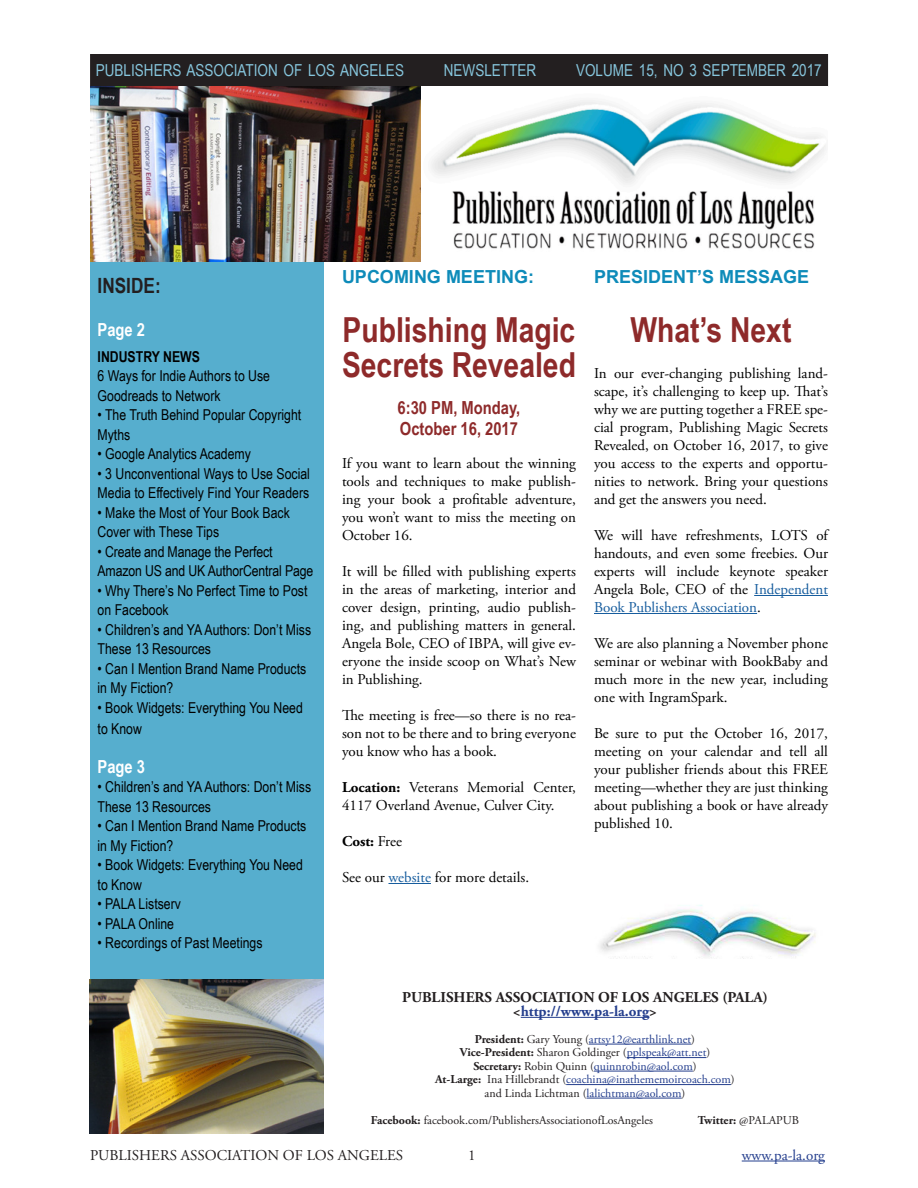
<style>
.page{position:relative;width:918px;height:1188px;background:#fff}
.page>*{position:absolute;margin:0;border:0;box-sizing:border-box;transform-origin:0 0}
.Text_Second_Header{font:700 34.5px/34.5px "Arial Narrow";color:#8e2a2a}
.Sidebar_Header{font:700 21px "Arial Narrow";color:#231f20}
.Text_Header{font:700 18px "Arial";color:#0e8bb9}
.Text_Third_Header{font:700 18px/21px "Arial Narrow";color:#8e2a2a}
.Sidebar_Subhead_1__P{font:700 18px "Arial Narrow";color:#fff}
.t1{font:16.5px "Arial Narrow";color:#86c5dc}
.Main_Text{font:15px/18px "Adobe Garamond Pro";color:#000;text-align:justify}
.Sidebar_Bullet_Item{font:15px/19.5px "Arial Narrow";color:#000}
.Masthead_Header{font:700 15px "Adobe Garamond Pro";color:#231f20}
.t2{font:15px "Adobe Garamond Pro";color:#231f20}
.Masthead_Header-2{font:700 15px "Adobe Garamond Pro";color:#253f8e}
.t3{font:15px "Adobe Garamond Pro";color:#253f8e}
.Sidebar_Subhead_2{font:700 15px "Arial Narrow";color:#000}
.Main_Text-2{font:700 15px "Adobe Garamond Pro";color:#000}
.Masthead{font:12px/13.5px "Adobe Garamond Pro";color:#253f8e;text-align:center}
.Masthead-2{font:12px "Adobe Garamond Pro";color:#231f20}
.Masthead-3{font:700 12px "Adobe Garamond Pro";color:#231f20}
.s1{font-weight:700}
.s2{font-weight:400}
.s3{color:#175d9e}
.s4{color:#231f20}
.s5{font-weight:700;color:#231f20}
.s6{color:#253f8e}
</style>
<div class="page">
<div style="left:91px;top:55px;width:736px;height:31px;background:#231f20"></div>
<div style="left:90px;top:54px;width:738px;height:33px;border:2px solid #231f20"></div>
<div style="left:90px;top:261px;width:234px;height:873px;background:#56aece"></div>
<hr style="left:742px;top:1161px;width:83px;height:1px;background:#253f8e">
<img style="left:90px;top:979px;width:234px;height:155px">
<img style="left:90px;top:87px;width:736px;height:174px">
<hr style="left:521px;top:1017px;width:128px;height:1px;background:#253f8e">
<hr style="left:589px;top:1044px;width:102px;height:1px;background:#253f8e">
<hr style="left:627px;top:1057px;width:79px;height:1px;background:#253f8e">
<hr style="left:594px;top:1071px;width:99px;height:1px;background:#253f8e">
<hr style="left:566px;top:1084px;width:165px;height:1px;background:#253f8e">
<hr style="left:587px;top:1098px;width:95px;height:1px;background:#253f8e">
<hr style="left:388px;top:883px;width:43px;height:1px;background:#175d9e">
<hr style="left:754px;top:595px;width:74px;height:1px;background:#175d9e">
<hr style="left:594px;top:613px;width:163px;height:1px;background:#175d9e">
<img style="left:599px;top:905px;width:217px;height:53px">
<p class="t1" style="left:96px;top:59px;width:310px">PUBLISHERS ASSOCIATION OF LOS ANGELES</p>
<p class="t1" style="left:444px;top:59px;width:94px">NEWSLETTER</p>
<p class="t1" style="left:576px;top:59px;width:247px">VOLUME 15, NO 3 SEPTEMBER 2017</p>
<p class="Sidebar_Header" style="left:98px;top:269px;width:65px">INSIDE:</p>
<p class="Sidebar_Subhead_1__P" style="left:98px;top:316px;width:49px">Page 2</p>
<p class="Sidebar_Subhead_2" style="left:98px;top:345px;width:104px">INDUSTRY NEWS</p>
<p class="Sidebar_Bullet_Item" style="left:98px;top:366px;width:174px">6 Ways for Indie Authors to Use<br>Goodreads to Network</p>
<p class="Sidebar_Bullet_Item" style="left:98px;top:405px;width:205px">• The Truth Behind Popular Copyright<br>Myths</p>
<p class="Sidebar_Bullet_Item" style="left:98px;top:444px;width:155px">• Google Analytics Academy</p>
<p class="Sidebar_Bullet_Item" style="left:98px;top:463px;width:214px">• 3 Unconventional Ways to Use Social<br>Media to Effectively Find Your Readers</p>
<p class="Sidebar_Bullet_Item" style="left:98px;top:502px;width:194px">• Make the Most of Your Book Back<br>Cover with These Tips</p>
<p class="Sidebar_Bullet_Item" style="left:98px;top:541px;width:217px">• Create and Manage the Perfect<br>Amazon US and UK AuthorCentral Page</p>
<p class="Sidebar_Bullet_Item" style="left:98px;top:580px;width:211px">• Why There’s No Perfect Time to Post on Facebook</p>
<p class="Sidebar_Bullet_Item" style="left:98px;top:619px;width:215px">• Children’s and YA Authors: Don’t Miss<br>These 13 Resources</p>
<p class="Sidebar_Bullet_Item" style="left:98px;top:658px;width:210px">• Can I Mention Brand Name Products in My Fiction?</p>
<p class="Sidebar_Bullet_Item" style="left:98px;top:696px;width:207px;line-height:21px">• Book Widgets: Everything You Need to Know</p>
<p class="Sidebar_Subhead_1__P" style="left:98px;top:753px;width:49px">Page 3</p>
<p class="Sidebar_Bullet_Item" style="left:98px;top:777px;width:215px">• Children’s and YA Authors: Don’t Miss<br>These 13 Resources</p>
<p class="Sidebar_Bullet_Item" style="left:98px;top:816px;width:210px">• Can I Mention Brand Name Products in My Fiction?</p>
<p class="Sidebar_Bullet_Item" style="left:98px;top:855px;width:207px">• Book Widgets: Everything You Need to Know</p>
<p class="Sidebar_Bullet_Item" style="left:98px;top:894px;width:85px">• PALA Listserv</p>
<p class="Sidebar_Bullet_Item" style="left:98px;top:913px;width:78px">• PALA Online</p>
<p class="Sidebar_Bullet_Item" style="left:98px;top:933px;width:166px">• Recordings of Past Meetings</p>
<p class="Text_Header" style="left:342px;top:265px;width:194px">UPCOMING MEETING:</p>
<p class="Text_Second_Header" style="left:342px;top:311px;width:235px">Publishing Magic<br>Secrets Revealed</p>
<p class="Text_Third_Header" style="left:398px;top:396px;width:124px">6:30 PM, Monday,<br>October 16, 2017</p>
<p class="Main_Text" style="left:342px;top:455px;width:236px">If you want to learn about the winning tools and techniques to make publish&shy;ing your book a profitable adventure, you won’t want to miss the meeting on October 16.</p>
<p class="Main_Text" style="left:342px;top:563px;width:236px">It will be filled with publishing experts in the areas of marketing, interior and cover design, printing, audio publish&shy;ing, and publishing matters in general.<br>Angela Bole, CEO of IBPA, will give ev&shy;eryone the inside scoop on What’s New in Publishing.</p>
<p class="Main_Text" style="left:342px;top:707px;width:235px">The meeting is free—so there is no rea&shy;son not to be there and to bring everyone you know who has a book.</p>
<p class="Main_Text" style="left:342px;top:779px;width:235px"><span class="s1">Location:</span> Veterans Memorial Center,<br>4117 Overland Avenue, Culver City.</p>
<p class="Main_Text-2" style="left:342px;top:833px;width:62px">Cost: <span class="s2">Free</span></p>
<p class="Main_Text" style="left:342px;top:869px;width:189px">See our <span class="s3">website</span> for more details.</p>
<p class="Text_Header" style="left:594px;top:265px;width:217px">PRESIDENT’S MESSAGE</p>
<p class="Text_Second_Header" style="left:631px;top:311px;width:162px">What’s Next</p>
<p class="Main_Text" style="left:594px;top:365px;width:236px">In our ever-changing publishing land&shy;scape, it’s challenging to keep up. That’s why we are putting together a FREE spe&shy;cial program, Publishing Magic Secrets Revealed, on October 16, 2017, to give you access to the experts and opportu&shy;nities to network. Bring your questions and get the answers you need.</p>
<p class="Main_Text" style="left:594px;top:527px;width:236px">We will have refreshments, LOTS of handouts, and even some freebies. Our experts will include keynote speaker Angela Bole, CEO of the <span class="s3">Independent Book Publishers Association</span>.</p>
<p class="Main_Text" style="left:594px;top:635px;width:235px">We are also planning a November phone seminar or webinar with BookBaby and much more in the new year, including one with IngramSpark.</p>
<p class="Main_Text" style="left:594px;top:725px;width:236px">Be sure to put the October 16, 2017, meeting on your calendar and tell all your publisher friends about this FREE meeting—whether they are just thinking about publishing a book or have already published 10.</p>
<p class="Masthead_Header" style="left:402px;top:989px;width:367px">PUBLISHERS ASSOCIATION OF LOS ANGELES (PALA)</p>
<p class="Masthead_Header-2" style="left:513px;top:1002px;width:146px"><span class="s4">&lt;</span>http://www.pa-la.org<span class="s4">&gt;</span></p>
<p class="Masthead" style="left:475px;top:1033px;width:222px"><span class="s5">President:</span> <span class="s4">Gary Young (</span>artsy12@earthlink.net<span class="s4">)</span></p>
<p class="Masthead-2" style="left:460px;top:1045px;width:252px"><span class="s1">Vice-President:</span> Sharon Goldinger (<span class="s6">pplspeak@att.net</span>)</p>
<p class="Masthead" style="left:473px;top:1060px;width:225px"><span class="s5">Secretary:</span> <span class="s4">Robin Quinn (</span>quinnrobin@aol.com<span class="s4">)</span></p>
<p class="Masthead" style="left:435px;top:1073px;width:301px"><span class="s5">At-Large:</span> <span class="s4">Ina Hillebrandt (</span>coachina@inathememoircoach.com<span class="s4">) and Linda Lichtman (</span>lalichtman@aol.com<span class="s4">)</span></p>
<p class="Masthead-2" style="left:371px;top:1113px;width:284px"><span class="s1">Facebook:</span> facebook.com/PublishersAssociationofLosAngeles</p>
<p class="Masthead-3" style="left:698px;top:1113px;width:103px">Twitter: <span class="s2">@PALAPUB</span></p>
<p class="t2" style="left:90px;top:1146px;width:315px">PUBLISHERS ASSOCIATION OF LOS ANGELES</p>
<p class="t2" style="left:468px;top:1146px;width:9px">1</p>
<p class="t3" style="left:742px;top:1146px;width:85px">www.pa-la.org</p>
</div>
